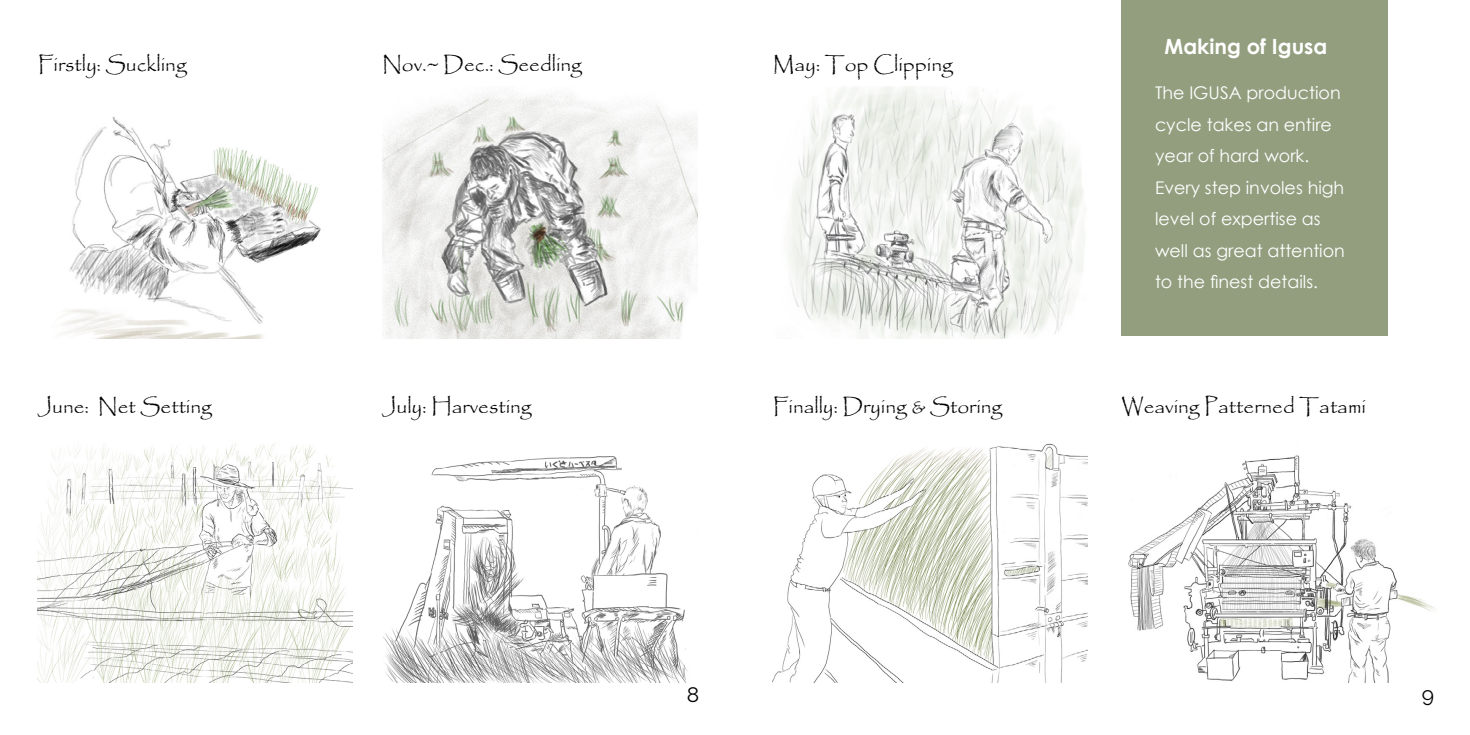
<style>
.page{position:relative;width:1470px;height:735px;background:#fff}
.page>*{position:absolute;margin:0;border:0;box-sizing:border-box;transform-origin:0 0}
.t1{font:21px "Papyrus";color:#000}
.t2{font:700 21px "Century Gothic";color:#fff}
.t3{font:21px "Raleway";color:#000}
.t4{font:17.5px/31.5px "Century Gothic";color:#fff}
</style>
<div class="page">
<div style="left:1121px;top:0;width:267px;height:336px;background:#929e7e"></div>
<img style="left:789px;top:86px;width:296px;height:252px">
<img style="left:773px;top:443px;width:315px;height:239px">
<img style="left:1128px;top:455px;width:308px;height:227px">
<img style="left:63px;top:117px;width:258px;height:221px">
<img style="left:38px;top:443px;width:315px;height:240px">
<img style="left:382px;top:91px;width:315px;height:247px">
<img style="left:383px;top:456px;width:305px;height:227px">
<p class="t1" style="left:38px;top:51px;width:151px">Firstly: Suckling</p>
<p class="t1" style="left:382px;top:51px;width:201px">Nov.~ Dec.: Seedling</p>
<p class="t1" style="left:38px;top:393px;width:176px">June: Net Setting</p>
<p class="t1" style="left:382px;top:393px;width:151px">July: Harvesting</p>
<p class="t1" style="left:773px;top:51px;width:182px">May: Top Clipping</p>
<p class="t2" style="left:1164px;top:30px;width:164px">Making of Igusa</p>
<p class="t4" style="left:1155px;top:77px;width:191px">The IGUSA production cycle takes an entire year of hard work.<br>Every step involes high level of expertise as well as great attention to the finest details.</p>
<p class="t1" style="left:773px;top:393px;width:231px">Finally: Drying &amp; Storing</p>
<p class="t1" style="left:1121px;top:393px;width:246px">Weaving Patterned Tatami</p>
<p class="t3" style="left:687px;top:683px;width:14px">8</p>
<p class="t3" style="left:1422px;top:683px;width:14px">9</p>
</div>
